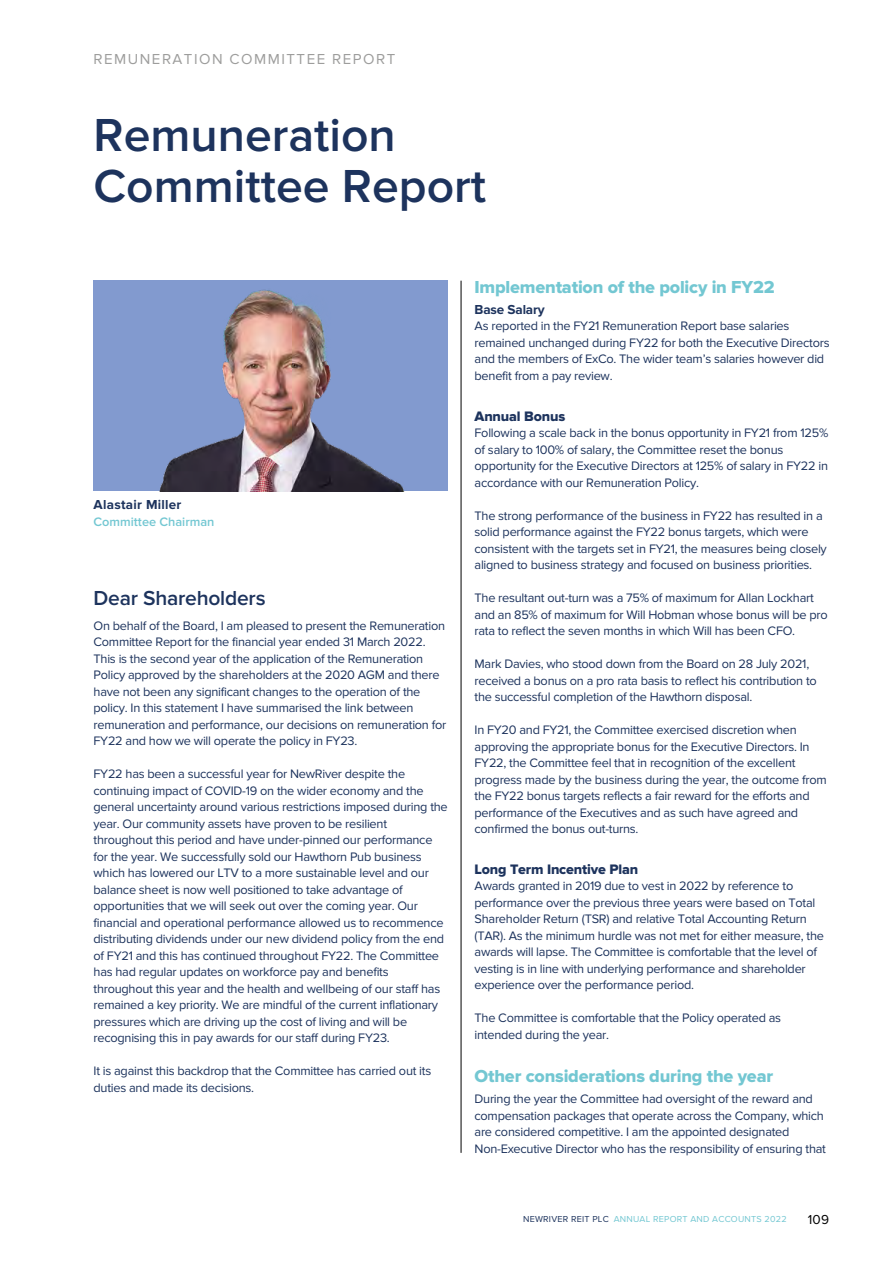
<style>
.page{position:relative;width:893px;height:1263px;background:#fff}
.page>*{position:absolute;margin:0;border:0;box-sizing:border-box;transform-origin:0 0}
.t1{font:600 48px/51px "Proxima Nova";color:#1d335d}
.t2{font:600 21px "Proxima Nova";letter-spacing:-.01em;color:#1d335d}
.t3{font:18px "Proxima Nova Extrabld";letter-spacing:-.01em;color:#73c7d2}
.t4{font:15px "Proxima Nova";letter-spacing:.1em;color:#9d9d9c}
.t5{font:14.25px "Proxima Nova Extrabld";letter-spacing:-.01em;color:#1d335d}
.t6{font:700 13.5px "Proxima Nova";letter-spacing:.02em;color:#1d335d}
.t7{font:700 13.5px "Proxima Nova";letter-spacing:-.01em;color:#1d335d}
.t8{font:13.5px "Proxima Nova";color:#000}
.t9{font:12.75px/16.5px "Proxima Nova";letter-spacing:-.02em;color:#1d335d}
.t10{font:600 12.75px "Proxima Nova";color:#73c7d2}
.t11{font:9px "Proxima Nova";letter-spacing:.025em;color:#73c7d2}
.s1{color:#1d335d}
</style>
<div class="page">
<div style="left:94px;top:281px;width:354px;height:210px;background:#829acf"></div>
<img style="left:159px;top:289px;width:245px;height:202px">
<hr style="left:461px;top:281px;width:1px;height:872px;background:#000">
<p class="t4" style="left:94px;top:51px;width:303px">REMUNERATION COMMITTEE REPORT</p>
<h1 class="t1" style="left:94px;top:112px;width:394px">Remuneration<br>Committee Report</h1>
<p class="t6" style="left:94px;top:497px;width:89px">Alastair Miller</p>
<p class="t10" style="left:94px;top:515px;width:122px">Committee Chairman</p>
<h2 class="t2" style="left:94px;top:589px;width:174px">Dear Shareholders</h2>
<p class="t9" style="left:94px;top:618px;width:354px">On behalf of the Board, I am pleased to present the Remuneration Committee Report for the financial year ended 31 March 2022.<br>This is the second year of the application of the Remuneration Policy approved by the shareholders at the 2020 AGM and there have not been any significant changes to the operation of the policy. In this statement I have summarised the link between remuneration and performance, our decisions on remuneration for FY22 and how we will operate the policy in FY23.</p>
<p class="t9" style="left:94px;top:766px;width:356px">FY22 has been a successful year for NewRiver despite the continuing impact of COVID-19 on the wider economy and the general uncertainty around various restrictions imposed during the year. Our community assets have proven to be resilient throughout this period and have under-pinned our performance for the year. We successfully sold our Hawthorn Pub business which has lowered our LTV to a more sustainable level and our balance sheet is now well positioned to take advantage of opportunities that we will seek out over the coming year. Our financial and operational performance allowed us to recommence distributing dividends under our new dividend policy from the end of FY21 and this has continued throughout FY22. The Committee has had regular updates on workforce pay and benefits throughout this year and the health and wellbeing of our staff has remained a key priority. We are mindful of the current inflationary pressures which are driving up the cost of living and will be recognising this in pay awards for our staff during FY23.</p>
<p class="t9" style="left:94px;top:1063px;width:339px">It is against this backdrop that the Committee has carried out its duties and made its decisions.</p>
<h3 class="t3" style="left:475px;top:279px;width:302px">Implementation of the policy in FY22</h3>
<p class="t7" style="left:475px;top:302px;width:72px">Base Salary</p>
<p class="t9" style="left:475px;top:318px;width:357px">As reported in the FY21 Remuneration Report base salaries remained unchanged during FY22 for both the Executive Directors and the members of ExCo. The wider team’s salaries however did benefit from a pay review.</p>
<p class="t5" style="left:475px;top:409px;width:92px">Annual Bonus</p>
<p class="t9" style="left:475px;top:425px;width:355px">Following a scale back in the bonus opportunity in FY21 from 125% of salary to 100% of salary, the Committee reset the bonus opportunity for the Executive Directors at 125% of salary in FY22 in accordance with our Remuneration Policy.</p>
<p class="t9" style="left:475px;top:507px;width:354px">The strong performance of the business in FY22 has resulted in a solid performance against the FY22 bonus targets, which were consistent with the targets set in FY21, the measures being closely aligned to business strategy and focused on business priorities.</p>
<p class="t9" style="left:475px;top:590px;width:355px">The resultant out-turn was a 75% of maximum for Allan Lockhart and an 85% of maximum for Will Hobman whose bonus will be pro rata to reflect the seven months in which Will has been CFO.</p>
<p class="t9" style="left:475px;top:656px;width:344px">Mark Davies, who stood down from the Board on 28 July 2021, received a bonus on a pro rata basis to reflect his contribution to the successful completion of the Hawthorn disposal.</p>
<p class="t9" style="left:475px;top:722px;width:354px">In FY20 and FY21, the Committee exercised discretion when approving the appropriate bonus for the Executive Directors. In FY22, the Committee feel that in recognition of the excellent progress made by the business during the year, the outcome from the FY22 bonus targets reflects a fair reward for the efforts and performance of the Executives and as such have agreed and confirmed the bonus out-turns.</p>
<p class="t5" style="left:475px;top:862px;width:165px">Long Term Incentive Plan</p>
<p class="t9" style="left:475px;top:878px;width:351px">Awards granted in 2019 due to vest in 2022 by reference to performance over the previous three years were based on Total Shareholder Return (TSR) and relative Total Accounting Return (TAR). As the minimum hurdle was not met for either measure, the awards will lapse. The Committee is comfortable that the level of vesting is in line with underlying performance and shareholder experience over the performance period.</p>
<p class="t9" style="left:475px;top:1010px;width:308px">The Committee is comfortable that the Policy operated as intended during the year.</p>
<h3 class="t3" style="left:475px;top:1068px;width:300px">Other considerations during the year</h3>
<p class="t9" style="left:475px;top:1091px;width:353px">During the year the Committee had oversight of the reward and compensation packages that operate across the Company, which are considered competitive. I am the appointed designated Non-Executive Director who has the responsibility of ensuring that</p>
<p class="t11" style="left:523px;top:1214px;width:265px"><span class="s1">NEWRIVER REIT PLC</span> ANNUAL REPORT AND ACCOUNTS 2022</p>
<p class="t8" style="left:808px;top:1211px;width:23px">109</p>
</div>
